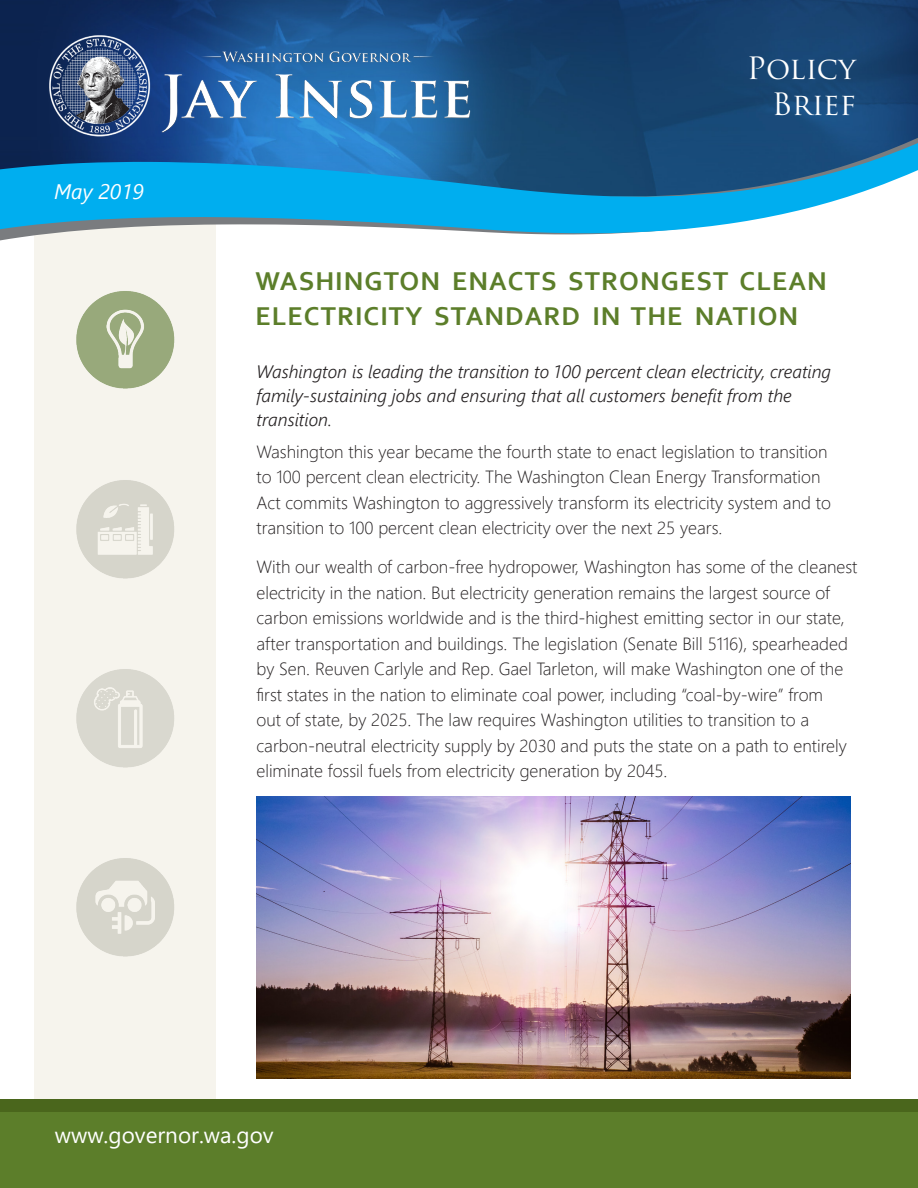
<style>
.page{position:relative;width:918px;height:1188px;background:#fff}
.page>*{position:absolute;margin:0;border:0;box-sizing:border-box;transform-origin:0 0}
.t1{font:30px "Trajan Pro";color:#fff}
.t2{font:700 27px/34.5px "Corbel";letter-spacing:.04em;color:#5c7e2a}
.t3{font:22.5px "Segoe UI";color:#fff}
.t4{font:italic 21px "Segoe UI";color:#fff}
.first_paragraph_in_b{font:italic 300 18px/24px "Segoe UI";color:#231f20}
.larger_body{font:300 17.7px/25.5px "Segoe UI";color:#231f20}
</style>
<div class="page">
<div style="left:35px;top:216px;width:181px;height:932px;background:#f6f4ed"></div>
<img style="left:0;top:0;width:918px;height:138px">
<img style="left:39px;top:31px;width:642px;height:107px">
<svg style="left:0;top:138px;width:918px;height:102px"></svg>
<svg style="left:0;top:143px;width:918px;height:90px"></svg>
<div style="left:0;top:1099px;width:918px;height:62px;background:#4a661c"></div>
<div style="left:0;top:1112px;width:918px;height:76px;background:#5c7e2a"></div>
<img style="left:256px;top:796px;width:594px;height:282px">
<img style="left:76px;top:291px;width:99px;height:98px">
<img style="left:76px;top:480px;width:98px;height:99px">
<img style="left:76px;top:669px;width:98px;height:99px">
<img style="left:76px;top:858px;width:98px;height:99px">
<p class="t4" style="left:54px;top:175px;width:91px">May 2019</p>
<p class="t1" style="left:747px;top:49px;width:110px">Policy</p>
<p class="t1" style="left:772px;top:85px;width:85px">Brief</p>
<h1 class="t2" style="left:255px;top:263px;width:573px">WASHINGTON ENACTS STRONGEST CLEAN<br>ELECTRICITY STANDARD IN THE NATION</h1>
<p class="first_paragraph_in_b" style="left:256px;top:358px;width:576px">Washington is leading the transition to 100 percent clean electricity, creating family-sustaining jobs and ensuring that all customers benefit from the transition.</p>
<p class="larger_body" style="left:256px;top:438px;width:576px">Washington this year became the fourth state to enact legislation to transition to 100 percent clean electricity. The Washington Clean Energy Transformation Act commits Washington to aggressively transform its electricity system and to transition to 100 percent clean electricity over the next 25 years.</p>
<p class="larger_body" style="left:256px;top:554px;width:603px">With our wealth of carbon-free hydropower, Washington has some of the cleanest electricity in the nation. But electricity generation remains the largest source of carbon emissions worldwide and is the third-highest emitting sector in our state, after transportation and buildings. The legislation (Senate Bill 5116), spearheaded by Sen. Reuven Carlyle and Rep. Gael Tarleton, will make Washington one of the first states in the nation to eliminate coal power, including “coal-by-wire” from<br>out of state, by 2025. The law requires Washington utilities to transition to a carbon-neutral electricity supply by 2030 and puts the state on a path to entirely eliminate fossil fuels from electricity generation by 2045.</p>
<p class="t3" style="left:55px;top:1117px;width:220px">www.governor.wa.gov</p>
</div>
